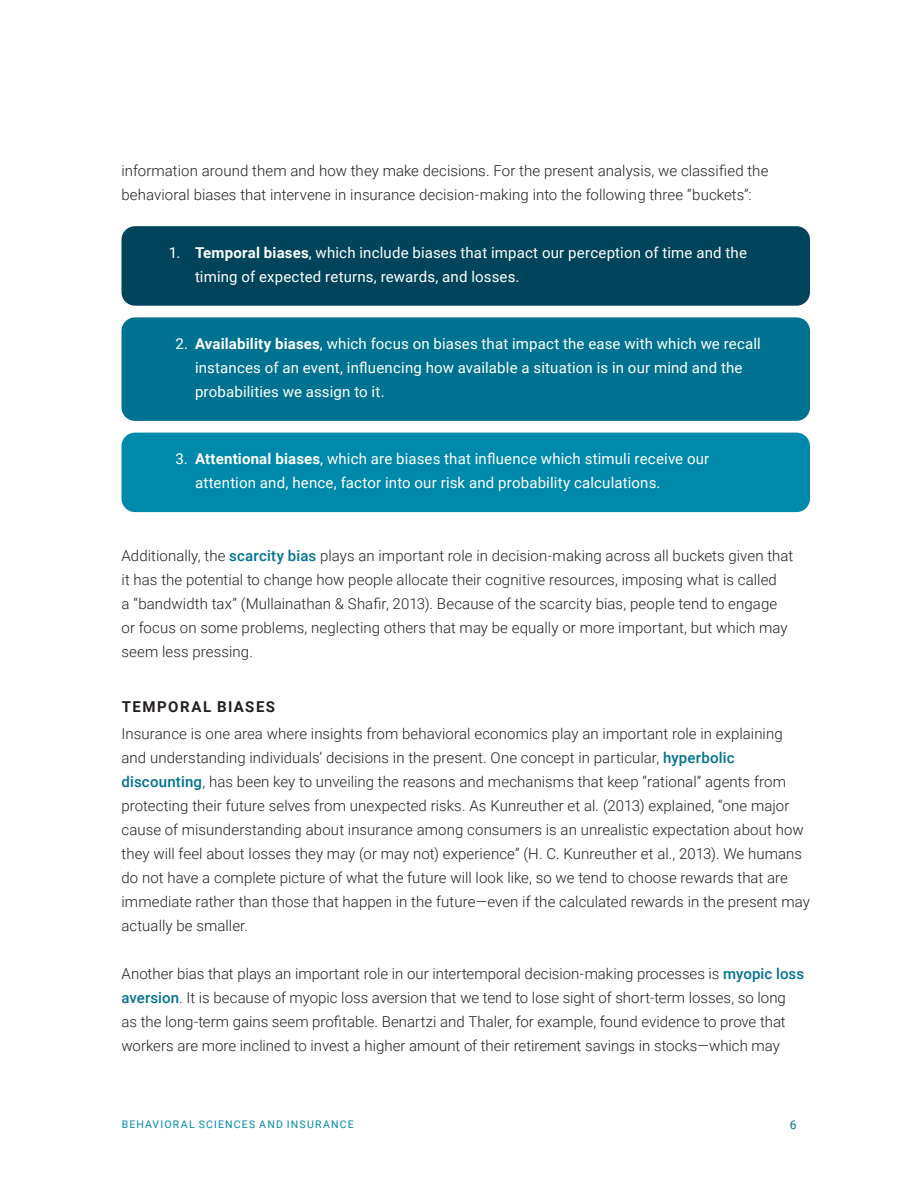
<style>
.page{position:relative;width:918px;height:1188px;background:#fff}
.page>*{position:absolute;margin:0;border:0;box-sizing:border-box;transform-origin:0 0}
.Body_text{font:300 15px/24px "Roboto";letter-spacing:.005em;color:#231f20}
.Body_text-2{font:15px/24px "Roboto";letter-spacing:.01em;color:#fff}
.bkrd__design__results{font:700 15px "Roboto";letter-spacing:.1em;color:#231f20}
.t1{font:12px "Roboto";color:#007291}
.t2{font:10.5px "Roboto";letter-spacing:.11em;color:#0089aa}
.s1{font-weight:700}
.s2{font-weight:500;color:#007291}
</style>
<div class="page">
<div style="left:122px;top:226px;width:688px;height:80px;background:#00445b;border-radius:14px"></div>
<div style="left:122px;top:317px;width:688px;height:104px;background:#007291;border-radius:14px"></div>
<div style="left:122px;top:433px;width:688px;height:79px;background:#0089aa;border-radius:14px"></div>
<p class="Body_text" style="left:122px;top:158px;width:648px">information around them and how they make decisions. For the present analysis, we classified the behavioral biases that intervene in insurance decision-making into the following three “buckets”:</p>
<p class="Body_text-2" style="left:195px;top:240px;width:553px;text-indent:-26px">1. <span class="s1">Temporal biases</span>, which include biases that impact our perception of time and the timing of expected returns, rewards, and losses.</p>
<p class="Body_text-2" style="left:195px;top:331px;width:567px;text-indent:-20px">2. <span class="s1">Availability biases</span>, which focus on biases that impact the ease with which we recall instances of an event, influencing how available a situation is in our mind and the probabilities we assign to it.</p>
<p class="Body_text-2" style="left:195px;top:446px;width:516px;text-indent:-20px">3. <span class="s1">Attentional biases</span>, which are biases that influence which stimuli receive our attention and, hence, factor into our risk and probability calculations.</p>
<p class="Body_text" style="left:122px;top:543px;width:673px">Additionally, the <span class="s2">scarcity bias</span> plays an important role in decision-making across all buckets given that it has the potential to change how people allocate their cognitive resources, imposing what is called<br>a “bandwidth tax” (Mullainathan &amp; Shafir, 2013). Because of the scarcity bias, people tend to engage</p>
<p class="Body_text" style="left:122px;top:615px;width:668px">or focus on some problems, neglecting others that may be equally or more important, but which may seem less pressing.</p>
<p class="bkrd__design__results" style="left:122px;top:696px;width:155px">TEMPORAL BIASES</p>
<p class="Body_text" style="left:122px;top:721px;width:690px">Insurance is one area where insights from behavioral economics play an important role in explaining and understanding individuals’ decisions in the present. One concept in particular, <span class="s2">hyperbolic discounting</span>, has been key to unveiling the reasons and mechanisms that keep “rational” agents from protecting their future selves from unexpected risks. As Kunreuther et al. (2013) explained, “one major cause of misunderstanding about insurance among consumers is an unrealistic expectation about how they will feel about losses they may (or may not) experience” (H. C. Kunreuther et al., 2013). We humans do not have a complete picture of what the future will look like, so we tend to choose rewards that are immediate rather than those that happen in the future—even if the calculated rewards in the present may actually be smaller.</p>
<p class="Body_text" style="left:122px;top:961px;width:684px">Another bias that plays an important role in our intertemporal decision-making processes is <span class="s2">myopic loss aversion</span>. It is because of myopic loss aversion that we tend to lose sight of short-term losses, so long as the long-term gains seem profitable. Benartzi and Thaler, for example, found evidence to prove that workers are more inclined to invest a higher amount of their retirement savings in stocks—which may</p>
<p class="t2" style="left:122px;top:1117px;width:234px">BEHAVIORAL SCIENCES AND INSURANCE</p>
<p class="t1" style="left:790px;top:1117px;width:8px">6</p>
</div>
